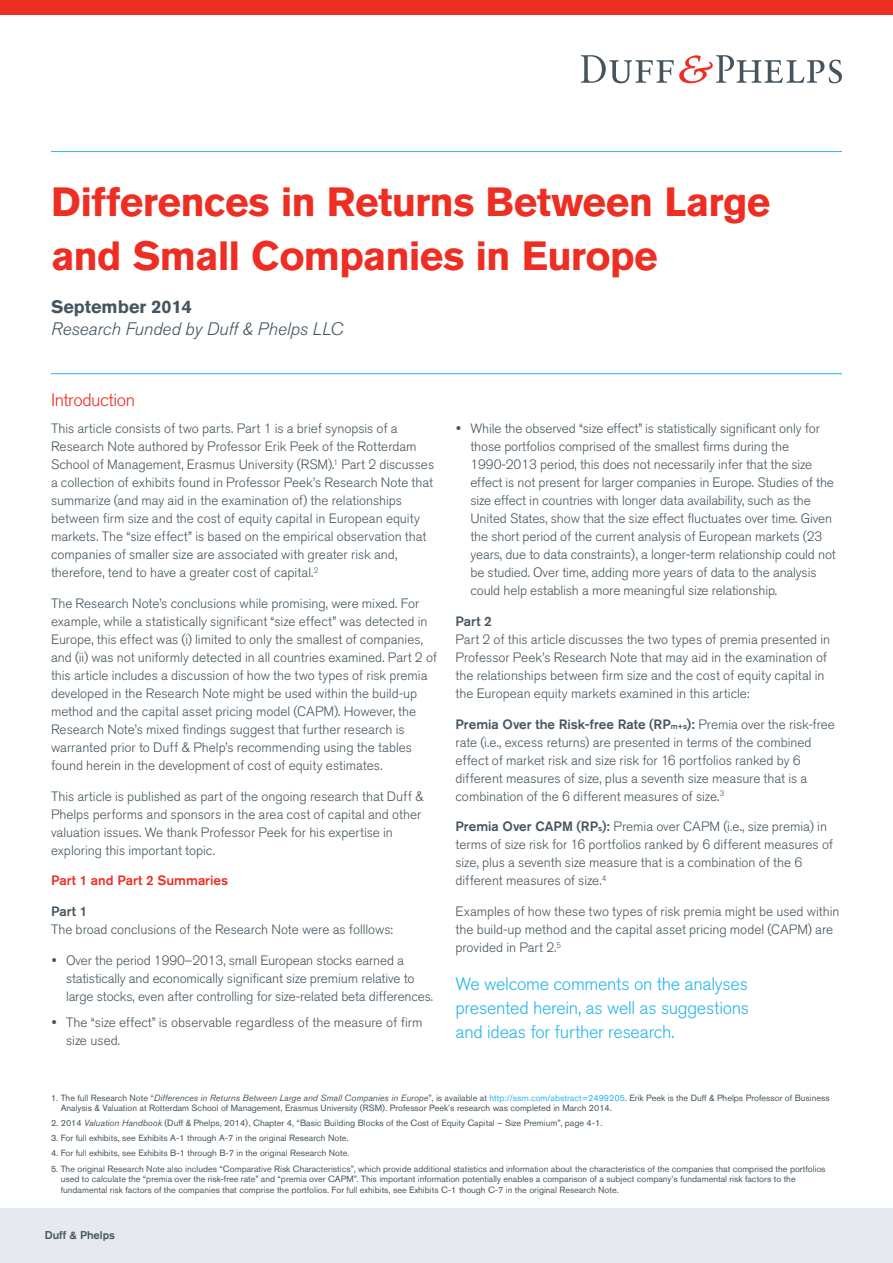
<style>
.page{position:relative;width:893px;height:1263px;background:#fff}
.page>*{position:absolute;margin:0;border:0;box-sizing:border-box;transform-origin:0 0}
.t1{font:700 40.5px/54px "Akzidenz Grotesk BQ";letter-spacing:-.015em;color:#ee2e22}
.Body_Text{font:300 18px/24px "Akzidenz Grotesk BQ";letter-spacing:-.015em;color:#26b6ea;text-align:justify}
.t2{font:italic 300 18px "Akzidenz Grotesk BQ";color:#45555f}
.t3{font:700 18px "Akzidenz Grotesk BQ";color:#45555f}
.Subhead_1{font:300 18px "Akzidenz Grotesk BQ";letter-spacing:-.025em;color:#ee2e22}
.Body_Text-2{font:300 13.5px/18px "Akzidenz Grotesk BQ";letter-spacing:-.005em;color:#45555f}
.Body_Text-3{font:500 13.5px "Akzidenz Grotesk BQ";color:#ee2e22}
.t4{font:500 11.25px "Akzidenz Grotesk BQ";color:#45555f}
.t5{font:9px/10.8px "Akzidenz Grotesk BQ";color:#45555f}
.s1{font-weight:500}
.s2{font-weight:500;font-size:7.8px}
.s3{font-style:italic}
.s4{color:#26b6ea}
</style>
<div class="page">
<div style="left:0;top:1208px;width:893px;height:55px;background:#e6e9ed"></div>
<div style="left:0;top:0;width:893px;height:15px;background:#ee2e22"></div>
<svg style="left:581px;top:55px;width:261px;height:28px"></svg>
<hr style="left:51px;top:151px;width:791px;height:1px;background:#26b6ea">
<hr style="left:51px;top:373px;width:791px;height:1px;background:#26b6ea">
<p class="t1" style="left:51px;top:175px;width:721px">Differences in Returns Between Large and Small Companies in Europe</p>
<p class="t3" style="left:51px;top:296px;width:142px">September 2014</p>
<p class="t2" style="left:51px;top:319px;width:294px">Research Funded by Duff &amp; Phelps LLC</p>
<p class="Subhead_1" style="left:51px;top:390px;width:86px">Introduction</p>
<p class="Body_Text-2" style="left:51px;top:420px;width:385px">This article consists of two parts. Part 1 is a brief synopsis of a Research Note authored by Professor Erik Peek of the Rotterdam School of Management, Erasmus University (RSM).<sup>1</sup> Part 2 discusses a collection of exhibits found in Professor Peek’s Research Note that summarize (and may aid in the examination of) the relationships between firm size and the cost of equity capital in European equity markets. The “size effect” is based on the empirical observation that companies of smaller size are associated with greater risk and, therefore, tend to have a greater cost of capital.<sup>2</sup></p>
<p class="Body_Text-2" style="left:51px;top:594px;width:388px">The Research Note’s conclusions while promising, were mixed. For example, while a statistically significant “size effect” was detected in Europe, this effect was (i) limited to only the smallest of companies, and (ii) was not uniformly detected in all countries examined. Part 2 of this article includes a discussion of how the two types of risk premia developed in the Research Note might be used within the build-up method and the capital asset pricing model (CAPM). However, the Research Note’s mixed findings suggest that further research is warranted prior to Duff &amp; Phelp’s recommending using the tables found herein in the development of cost of equity estimates.</p>
<p class="Body_Text-2" style="left:51px;top:787px;width:374px">This article is published as part of the ongoing research that Duff &amp; Phelps performs and sponsors in the area cost of capital and other valuation issues. We thank Professor Peek for his expertise in exploring this important topic.</p>
<p class="Body_Text-3" style="left:51px;top:872px;width:179px">Part 1 and Part 2 Summaries</p>
<p class="Body_Text-2" style="left:51px;top:903px;width:344px"><span class="s1">Part 1<br></span>The broad conclusions of the Research Note were as folllows:</p>
<p class="Body_Text-2" style="left:66px;top:951px;width:368px">Over the period 1990–2013, small European stocks earned a statistically and economically significant size premium relative to large stocks, even after controlling for size-related beta differences.</p>
<p class="Body_Text-2" style="left:66px;top:1013px;width:358px">The “size effect” is observable regardless of the measure of firm size used.</p>
<p class="Body_Text-2" style="left:470px;top:420px;width:367px">While the observed “size effect” is statistically significant only for those portfolios comprised of the smallest firms during the 1990-2013 period, this does not necessarily infer that the size effect is not present for larger companies in Europe. Studies of the size effect in countries with longer data availability, such as the United States, show that the size effect fluctuates over time. Given the short period of the current analysis of European markets (23 years, due to data constraints), a longer-term relationship could not be studied. Over time, adding more years of data to the analysis could help establish a more meaningful size relationship.</p>
<p class="Body_Text-2" style="left:455px;top:612px;width:376px"><span class="s1">Part 2<br></span>Part 2 of this article discusses the two types of premia presented in Professor Peek’s Research Note that may aid in the examination of the relationships between firm size and the cost of equity capital in the European equity markets examined in this article:</p>
<p class="Body_Text-2" style="left:455px;top:715px;width:381px"><span class="s1">Premia Over the Risk-free Rate (RP</span><span class="s2">m+s</span><span class="s1">):</span> Premia over the risk-free rate (i.e., excess returns) are presented in terms of the combined effect of market risk and size risk for 16 portfolios ranked by 6 different measures of size, plus a seventh size measure that is a combination of the 6 different measures of size.<sup>3</sup></p>
<p class="Body_Text-2" style="left:455px;top:818px;width:379px"><span class="s1">Premia Over CAPM (RP</span><span class="s2">s</span><span class="s1">):</span> Premia over CAPM (i.e., size premia) in terms of size risk for 16 portfolios ranked by 6 different measures of size, plus a seventh size measure that is a combination of the 6 different measures of size.<sup>4</sup></p>
<p class="Body_Text-2" style="left:455px;top:903px;width:386px">Examples of how these two types of risk premia might be used within the build-up method and the capital asset pricing model (CAPM) are provided in Part 2.<sup>5</sup></p>
<p class="Body_Text" style="left:455px;top:972px;width:295px">We welcome comments on the analyses presented herein, as well as suggestions and ideas for further research.</p>
<p class="t5" style="left:61px;top:1092px;width:770px;text-indent:-10px">1. The full Research Note “<span class="s3">Differences in Returns Between Large and Small Companies in Europe</span>”, is available at <span class="s4">http://ssrn.com/abstract=2499205</span>. Erik Peek is the Duff &amp; Phelps Professor of Business<br>Analysis &amp; Valuation at Rotterdam School of Management, Erasmus University (RSM). Professor Peek’s research was completed in March 2014.</p>
<p class="t5" style="left:51px;top:1118px;width:553px">2. 2014 <span class="s3">Valuation Handbook</span> (Duff &amp; Phelps, 2014), Chapter 4, “Basic Building Blocks of the Cost of Equity Capital – Size Premium”, page 4-1.</p>
<p class="t5" style="left:51px;top:1133px;width:299px">3. For full exhibits, see Exhibits A-1 through A-7 in the original Research Note.</p>
<p class="t5" style="left:51px;top:1148px;width:300px">4. For full exhibits, see Exhibits B-1 through B-7 in the original Research Note.</p>
<p class="t5" style="left:61px;top:1163px;width:766px;text-indent:-10px">5. The original Research Note also includes “Comparative Risk Characteristics”, which provide additional statistics and information about the characteristics of the companies that comprised the portfolios used to calculate the “premia over the risk-free rate” and “premia over CAPM”. This important information potentially enables a comparison of a subject company’s fundamental risk factors to the fundamental risk factors of the companies that comprise the portfolios. For full exhibits, see Exhibits C-1 though C-7 in the original Research Note.</p>
<p class="t4" style="left:45px;top:1228px;width:72px">Duff &amp; Phelps</p>
</div>
